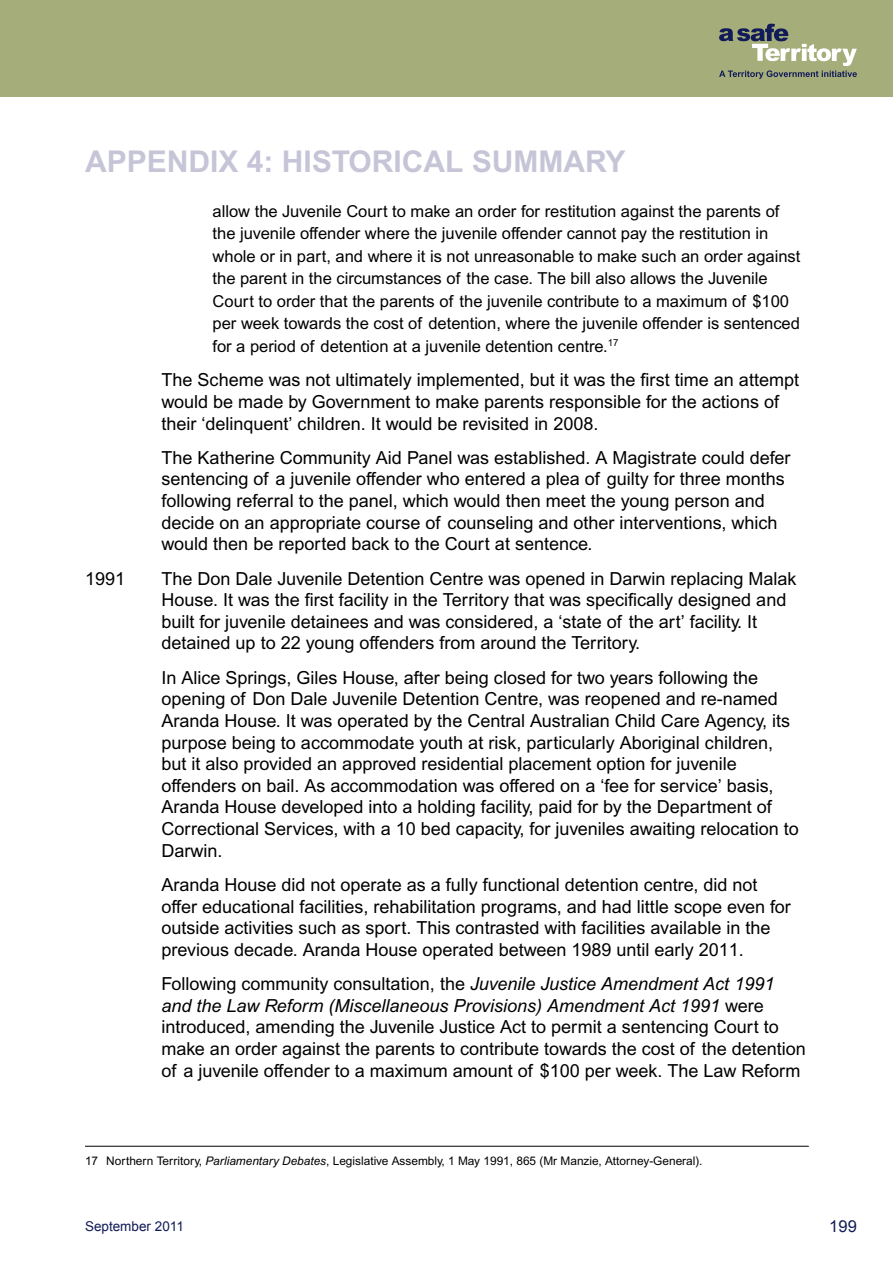
<style>
.page{position:relative;width:893px;height:1263px;background:#fff}
.page>*{position:absolute;margin:0;border:0;box-sizing:border-box;transform-origin:0 0}
.t1{font:700 30px "Arial SFMT";color:#c6c5d7}
.t2{font:18px/21.6px "Arial SFMT";color:#000}
.t3{font:16.5px/22.5px "Arial SFMT";color:#000}
.t4{font:16.5px "Arial";color:#111b57}
.t5{font:13.5px "Arial";color:#111b57}
.t6{font:11.85px "Arial SFMT";color:#000}
.s1{font-style:italic}
</style>
<div class="page">
<div style="left:0;top:0;width:893px;height:96px;background:#a5ad7a"></div>
<svg style="left:719px;top:24px;width:138px;height:55px"></svg>
<hr style="left:85px;top:1146px;width:724px;height:1px;background:#000">
<h1 class="t1" style="left:85px;top:144px;width:42px">APPENDIX</h1>
<h1 class="t1" style="left:247px;top:144px;width:76px">4: HISTORICAL</h1>
<h1 class="t1" style="left:472px;top:144px;width:23px">SUMMARY</h1>
<p class="t3" style="left:213px;top:200px;width:589px">allow the Juvenile Court to make an order for restitution against the parents of the juvenile offender where the juvenile offender cannot pay the restitution in whole or in part, and where it is not unreasonable to make such an order against the parent in the circumstances of the case. The bill also allows the Juvenile Court to order that the parents of the juvenile contribute to a maximum of $100 per week towards the cost of detention, where the juvenile offender is sentenced for a period of detention at a juvenile detention centre.<sup>17</sup></p>
<p class="t2" style="left:162px;top:369px;width:639px">The Scheme was not ultimately implemented, but it was the first time an attempt would be made by Government to make parents responsible for the actions of their ‘delinquent’ children. It would be revisited in 2008.</p>
<p class="t2" style="left:162px;top:447px;width:630px">The Katherine Community Aid Panel was established. A Magistrate could defer sentencing of a juvenile offender who entered a plea of guilty for three months following referral to the panel, which would then meet the young person and decide on an appropriate course of counseling and other interventions, which would then be reported back to the Court at sentence.</p>
<p class="t2" style="left:85px;top:567px;width:42px">1991</p>
<p class="t2" style="left:162px;top:567px;width:636px">The Don Dale Juvenile Detention Centre was opened in Darwin replacing Malak House. It was the first facility in the Territory that was specifically designed and built for juvenile detainees and was considered, a ‘state of the art’ facility. It detained up to 22 young offenders from around the Territory.</p>
<p class="t2" style="left:162px;top:667px;width:639px">In Alice Springs, Giles House, after being closed for two years following the opening of Don Dale Juvenile Detention Centre, was reopened and re-named Aranda House. It was operated by the Central Australian Child Care Agency, its purpose being to accommodate youth at risk, particularly Aboriginal children, but it also provided an approved residential placement option for juvenile offenders on bail. As accommodation was offered on a ‘fee for service’ basis, Aranda House developed into a holding facility, paid for by the Department of Correctional Services, with a 10 bed capacity, for juveniles awaiting relocation to Darwin.</p>
<p class="t2" style="left:162px;top:874px;width:631px">Aranda House did not operate as a fully functional detention centre, did not offer educational facilities, rehabilitation programs, and had little scope even for outside activities such as sport. This contrasted with facilities available in the previous decade. Aranda House operated between 1989 until early 2011.</p>
<p class="t2" style="left:162px;top:973px;width:646px">Following community consultation, the <span class="s1">Juvenile Justice Amendment Act 1991 and the Law Reform (Miscellaneous Provisions) Amendment Act 1991</span> were introduced, amending the Juvenile Justice Act to permit a sentencing Court to make an order against the parents to contribute towards the cost of the detention of a juvenile offender to a maximum amount of $100 per week. The Law Reform</p>
<p class="t6" style="left:85px;top:1154px;width:619px">17 Northern Territory, <span class="s1">Parliamentary Debates</span>, Legislative Assembly, 1 May 1991, 865 (Mr Manzie, Attorney-General).</p>
<p class="t5" style="left:85px;top:1217px;width:100px">September 2011</p>
<p class="t4" style="left:829px;top:1215px;width:29px">199</p>
</div>
